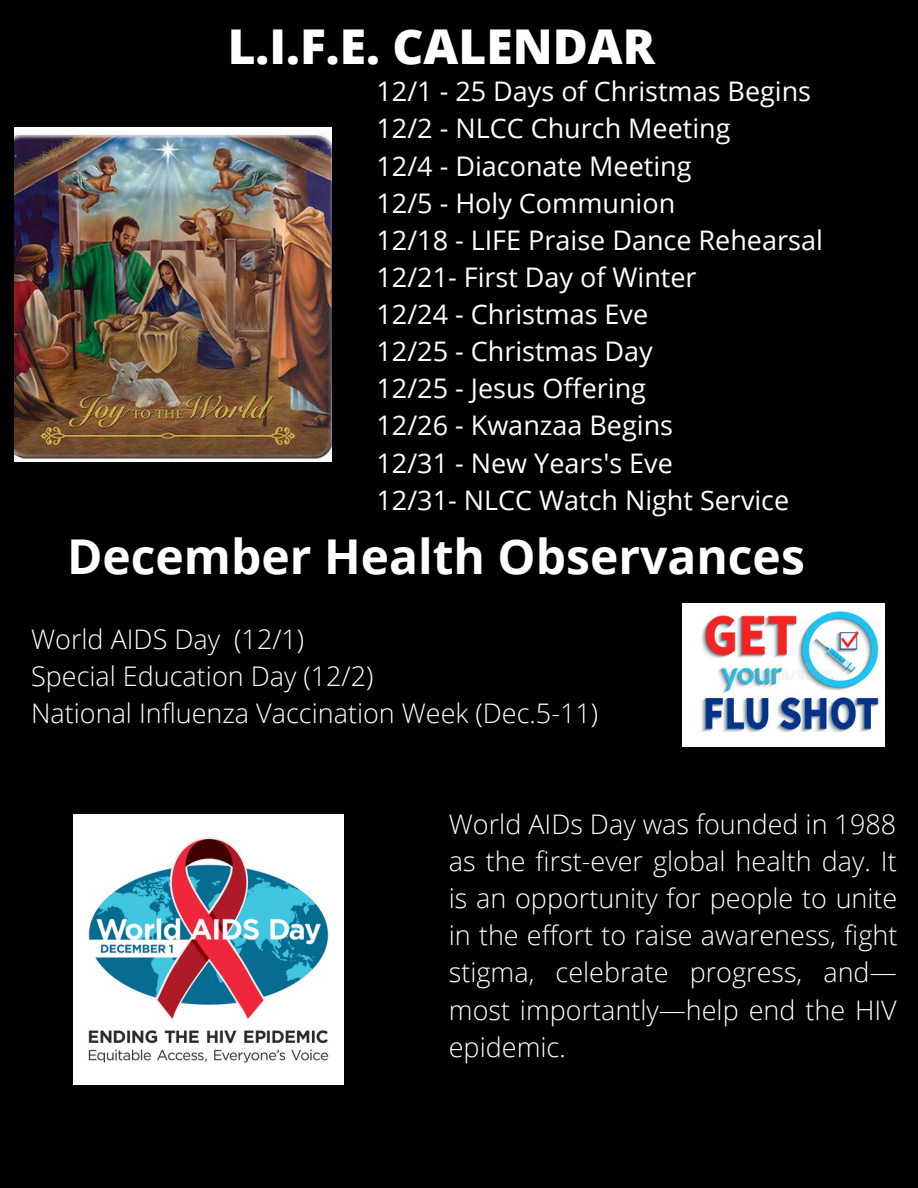
<style>
.page{position:relative;width:918px;height:1188px;background:#000}
.page>*{position:absolute;margin:0;border:0;box-sizing:border-box;transform-origin:0 0}
.t1{font:700 48px "Open Sans";color:#fff}
.t2{font:800 48px "Open Sans";color:#fff}
.t3{font:300 27px/37.2px "Open Sans";color:#fff;text-align:justify}
.t4{font:27px "Open Sans";color:#fff}
</style>
<div class="page">
<img style="left:683px;top:604px;width:201px;height:143px">
<img style="left:15px;top:128px;width:317px;height:334px">
<img style="left:73px;top:815px;width:270px;height:270px">
<p class="t2" style="left:228px;top:13px;width:429px">L.I.F.E. CALENDAR</p>
<p class="t4" style="left:377px;top:73px;width:436px">12/1 - 25 Days of Christmas Begins</p>
<p class="t4" style="left:377px;top:110px;width:355px">12/2 - NLCC Church Meeting</p>
<p class="t4" style="left:377px;top:147px;width:317px">12/4 - Diaconate Meeting</p>
<p class="t4" style="left:377px;top:184px;width:300px">12/5 - Holy Communion</p>
<p class="t4" style="left:377px;top:221px;width:448px">12/18 - LIFE Praise Dance Rehearsal</p>
<p class="t4" style="left:377px;top:258px;width:322px">12/21- First Day of Winter</p>
<p class="t4" style="left:377px;top:295px;width:273px">12/24 - Christmas Eve</p>
<p class="t4" style="left:377px;top:332px;width:278px">12/25 - Christmas Day</p>
<p class="t4" style="left:377px;top:370px;width:271px">12/25 - Jesus Offering</p>
<p class="t4" style="left:377px;top:407px;width:298px">12/26 - Kwanzaa Begins</p>
<p class="t4" style="left:377px;top:444px;width:298px">12/31 - New Years's Eve</p>
<p class="t4" style="left:377px;top:481px;width:414px">12/31- NLCC Watch Night Service</p>
<p class="t1" style="left:67px;top:523px;width:739px">December Health Observances</p>
<p class="t3" style="left:31px;top:620px;width:275px">World AIDS Day (12/1)</p>
<p class="t3" style="left:31px;top:657px;width:344px">Special Education Day (12/2)</p>
<p class="t3" style="left:31px;top:694px;width:568px">National Influenza Vaccination Week (Dec.5-11)</p>
<p class="t3" style="left:449px;top:805px;width:450px">World AIDs Day was founded in 1988 as the first-ever global health day. It is an opportunity for people to unite in the effort to raise awareness, fight stigma, celebrate progress, and— most importantly—help end the HIV epidemic.</p>
</div>
